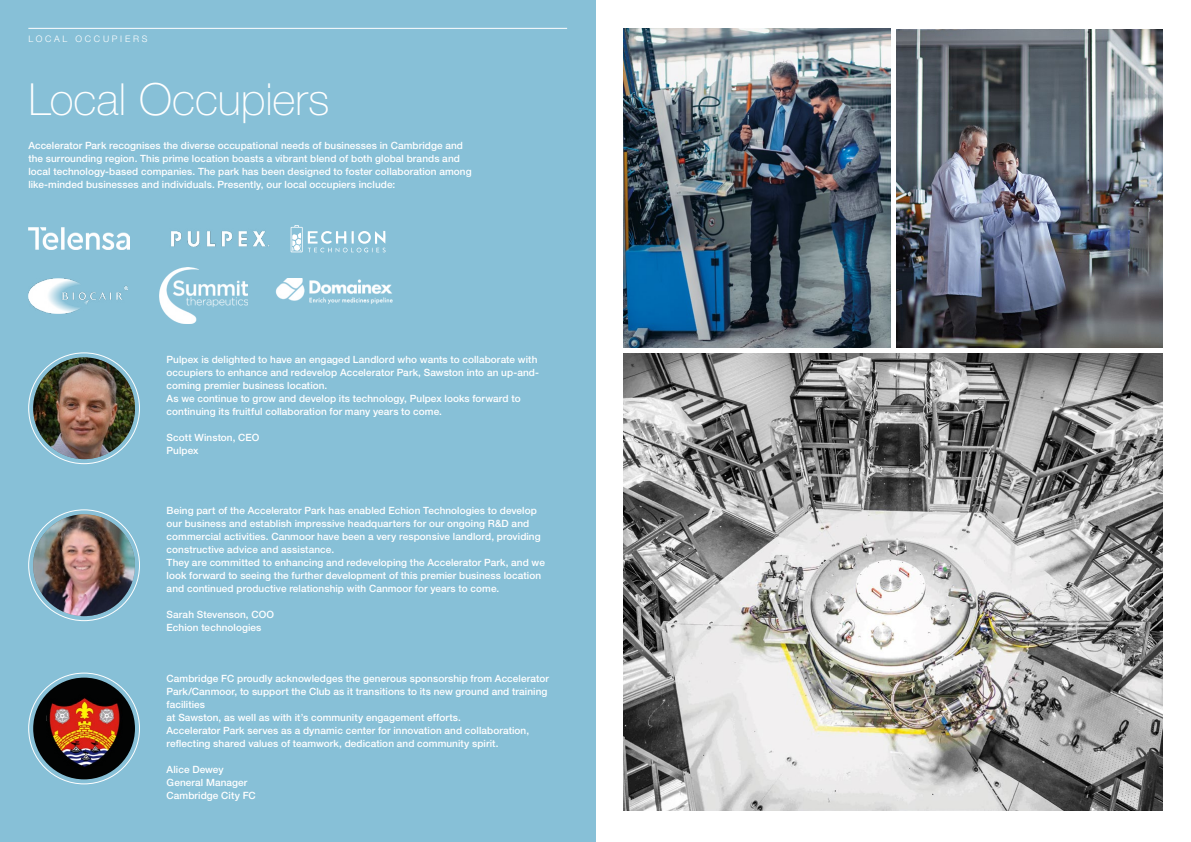
<style>
.page{position:relative;width:1191px;height:842px;background:#fff}
.page>*{position:absolute;margin:0;border:0;box-sizing:border-box;transform-origin:0 0}
.t1{font:100 44.3px "Helvetica Neue LT Pro";color:#fff}
.t2{font:500 10px/13px "Helvetica Neue LT Pro";letter-spacing:.005em;color:#fff}
.t3{font:300 9px "Helvetica Neue LT Pro";letter-spacing:.305em;color:#fff}
</style>
<div class="page">
<div style="left:0;top:0;width:595px;height:842px;background:#87c0d7"></div>
<img style="left:624px;top:28px;width:266px;height:320px">
<img style="left:624px;top:353px;width:538px;height:457px">
<img style="left:896px;top:29px;width:266px;height:319px">
<img style="left:28px;top:279px;width:100px;height:34px">
<img style="left:275px;top:279px;width:118px;height:25px">
<img style="left:171px;top:231px;width:98px;height:16px">
<img style="left:159px;top:268px;width:88px;height:56px">
<img style="left:28px;top:228px;width:101px;height:22px">
<svg style="left:291px;top:225px;width:95px;height:28px"></svg>
<hr style="left:28px;top:28px;width:539px;height:1px;background:#fff">
<img style="left:33px;top:357px;width:102px;height:102px;border-radius:51px">
<img style="left:33px;top:514px;width:102px;height:102px;border-radius:51px">
<div style="left:33px;top:678px;width:102px;height:101px;background:#020303;border-radius:50%"></div>
<img style="left:42px;top:690px;width:84px;height:84px">
<p class="t3" style="left:28px;top:33px;width:121px">LOCAL OCCUPIERS</p>
<h1 class="t1" style="left:28px;top:74px;width:302px">Local Occupiers</h1>
<p class="t2" style="left:28px;top:139px;width:445px">Accelerator Park recognises the diverse occupational needs of businesses in Cambridge and the surrounding region. This prime location boasts a vibrant blend of both global brands and local technology-based companies. The park has been designed to foster collaboration among like-minded businesses and individuals. Presently, our local occupiers include:</p>
<p class="t2" style="left:167px;top:353px;width:374px">Pulpex is delighted to have an engaged Landlord who wants to collaborate with occupiers to enhance and redevelop Accelerator Park, Sawston into an up-and&shy;coming premier business location.<br>As we continue to grow and develop its technology, Pulpex looks forward to continuing its fruitful collaboration for many years to come.</p>
<p class="t2" style="left:167px;top:431px;width:94px">Scott Winston, CEO<br>Pulpex</p>
<p class="t2" style="left:167px;top:504px;width:380px">Being part of the Accelerator Park has enabled Echion Technologies to develop our business and establish impressive headquarters for our ongoing R&amp;D and commercial activities. Canmoor have been a very responsive landlord, providing constructive advice and assistance.<br>They are committed to enhancing and redeveloping the Accelerator Park, and we look forward to seeing the further development of this premier business location and continued productive relationship with Canmoor for years to come.</p>
<p class="t2" style="left:167px;top:608px;width:109px">Sarah Stevenson, COO<br>Echion technologies</p>
<p class="t2" style="left:167px;top:672px;width:384px">Cambridge FC proudly acknowledges the generous sponsorship from Accelerator Park/Canmoor, to support the Club as it transitions to its new ground and training facilities<br>at Sawston, as well as with it’s community engagement efforts.<br>Accelerator Park serves as a dynamic center for innovation and collaboration, reflecting shared values of teamwork, dedication and community spirit.</p>
<p class="t2" style="left:167px;top:763px;width:91px">Alice Dewey<br>General Manager<br>Cambridge City FC</p>
</div>
